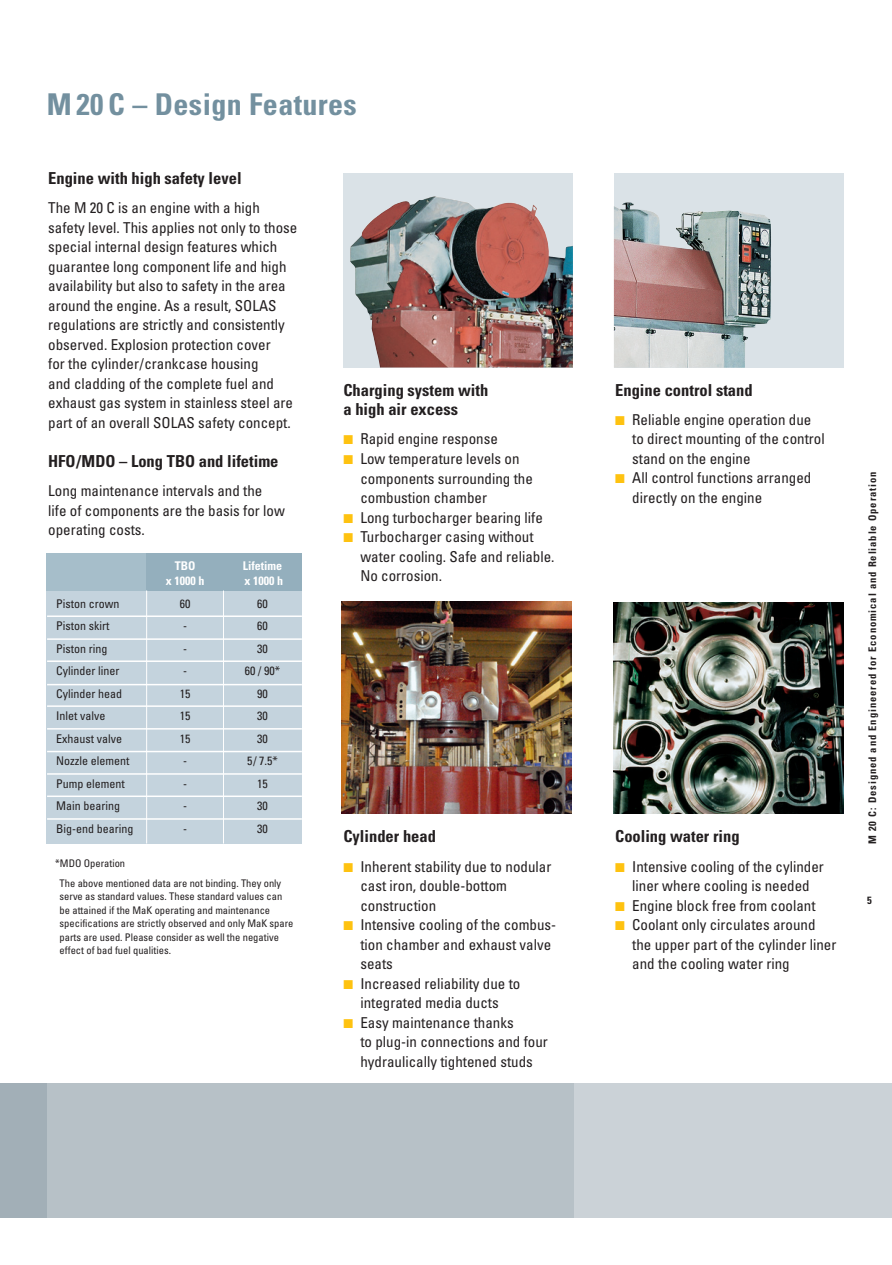
<style>
.page{position:relative;width:892px;height:1265px;background:#fff}
.page>*{position:absolute;margin:0;border:0;box-sizing:border-box;transform-origin:0 0}
.t1{font:700 condensed 30px "Univers";letter-spacing:.015em;color:#73909f}
.t2{font:700 condensed 16.5px/19.5px "Univers";color:#231f20}
.t3{font:condensed 15px/19.5px "Univers";color:#231f20}
.t4{font:condensed 12px "Univers";color:#231f20}
.t5{font:700 condensed 12px "Univers";color:#fff}
.t6{font:condensed 10.5px/13.5px "Univers";color:#231f20}
.t7{font:700 condensed 10.5px "Univers";letter-spacing:.09em;color:#231f20}
.s1{color:#fec210}
</style>
<div class="page">
<div style="left:47px;top:579px;width:255px;height:264px;background:#c4d3dd"></div>
<div style="left:614px;top:173px;width:229px;height:194px;background:#dae2e7"></div>
<img style="left:614px;top:202px;width:157px;height:165px">
<img style="left:614px;top:602px;width:229px;height:211px">
<div style="left:343px;top:173px;width:230px;height:194px;background:#dae2e7"></div>
<img style="left:350px;top:196px;width:223px;height:171px">
<img style="left:342px;top:602px;width:229px;height:211px">
<div style="left:47px;top:553px;width:255px;height:38px;background:#a6beca"></div>
<div style="left:147px;top:553px;width:155px;height:38px;background:#94afbd"></div>
<hr style="left:47px;top:615px;width:255px;height:2px;background:#fff">
<hr style="left:47px;top:638px;width:255px;height:1px;background:#fff">
<hr style="left:47px;top:660px;width:255px;height:2px;background:#fff">
<hr style="left:47px;top:683px;width:255px;height:2px;background:#fff">
<hr style="left:47px;top:705px;width:255px;height:1px;background:#fff">
<hr style="left:47px;top:728px;width:255px;height:1px;background:#fff">
<hr style="left:47px;top:750px;width:255px;height:2px;background:#fff">
<hr style="left:47px;top:773px;width:255px;height:1px;background:#fff">
<hr style="left:47px;top:795px;width:255px;height:2px;background:#fff">
<hr style="left:47px;top:818px;width:255px;height:1px;background:#fff">
<hr style="left:223px;top:590px;width:1px;height:253px;background:#fff">
<hr style="left:146px;top:590px;width:1px;height:253px;background:#fff">
<div style="left:0;top:1083px;width:183px;height:134px;background:#a2afb7"></div>
<div style="left:47px;top:1083px;width:680px;height:134px;background:#b7c1c7"></div>
<div style="left:574px;top:1083px;width:318px;height:134px;background:#cbd2d7"></div>
<h1 class="t1" style="left:47px;top:94px;width:312px">M 20 C – Design Features</h1>
<p class="t2" style="left:48px;top:170px;width:195px">Engine with high safety level</p>
<p class="t3" style="left:48px;top:199px;width:251px">The M 20 C is an engine with a high safety level. This applies not only to those special internal design features which guarantee long component life and high availability but also to safety in the area around the engine. As a result, SOLAS regulations are strictly and consistently observed. Explosion protection cover<br>for the cylinder/crankcase housing<br>and cladding of the complete fuel and exhaust gas system in stainless steel are part of an overall SOLAS safety concept.</p>
<p class="t2" style="left:48px;top:453px;width:232px">HFO/MDO – Long TBO and lifetime</p>
<p class="t3" style="left:48px;top:482px;width:238px">Long maintenance intervals and the<br>life of components are the basis for low operating costs.</p>
<p class="t5" style="left:175px;top:561px;width:22px">TBO</p>
<p class="t5" style="left:243px;top:561px;width:41px">Lifetime</p>
<p class="t5" style="left:166px;top:576px;width:40px">x 1000 h</p>
<p class="t5" style="left:244px;top:576px;width:40px">x 1000 h</p>
<p class="t4" style="left:56px;top:599px;width:65px">Piston crown</p>
<p class="t4" style="left:180px;top:599px;width:12px">60</p>
<p class="t4" style="left:257px;top:599px;width:12px">60</p>
<p class="t4" style="left:56px;top:621px;width:55px">Piston skirt</p>
<p class="t4" style="left:183px;top:621px;width:5px">-</p>
<p class="t4" style="left:257px;top:621px;width:12px">60</p>
<p class="t4" style="left:56px;top:644px;width:53px">Piston ring</p>
<p class="t4" style="left:183px;top:644px;width:5px">-</p>
<p class="t4" style="left:257px;top:644px;width:12px">30</p>
<p class="t4" style="left:56px;top:666px;width:65px">Cylinder liner</p>
<p class="t4" style="left:183px;top:666px;width:5px">-</p>
<p class="t4" style="left:245px;top:666px;width:37px">60 / 90*</p>
<p class="t4" style="left:56px;top:689px;width:67px">Cylinder head</p>
<p class="t4" style="left:180px;top:689px;width:12px">15</p>
<p class="t4" style="left:257px;top:689px;width:12px">90</p>
<p class="t4" style="left:56px;top:711px;width:51px">Inlet valve</p>
<p class="t4" style="left:180px;top:711px;width:12px">15</p>
<p class="t4" style="left:257px;top:711px;width:12px">30</p>
<p class="t4" style="left:56px;top:734px;width:67px">Exhaust valve</p>
<p class="t4" style="left:180px;top:734px;width:12px">15</p>
<p class="t4" style="left:257px;top:734px;width:12px">30</p>
<p class="t4" style="left:56px;top:756px;width:75px">Nozzle element</p>
<p class="t4" style="left:183px;top:756px;width:5px">-</p>
<p class="t4" style="left:247px;top:756px;width:32px">5/ 7.5*</p>
<p class="t4" style="left:56px;top:779px;width:70px">Pump element</p>
<p class="t4" style="left:183px;top:779px;width:5px">-</p>
<p class="t4" style="left:257px;top:779px;width:12px">15</p>
<p class="t4" style="left:56px;top:801px;width:65px">Main bearing</p>
<p class="t4" style="left:183px;top:801px;width:5px">-</p>
<p class="t4" style="left:257px;top:801px;width:12px">30</p>
<p class="t4" style="left:56px;top:824px;width:79px">Big-end bearing</p>
<p class="t4" style="left:183px;top:824px;width:5px">-</p>
<p class="t4" style="left:257px;top:824px;width:12px">30</p>
<p class="t6" style="left:55px;top:857px;width:71px">*MDO Operation</p>
<p class="t6" style="left:60px;top:876px;width:235px">The above mentioned data are not binding. They only serve as standard values. These standard values can be attained if the MaK operating and maintenance specifications are strictly observed and only MaK spare parts are used. Please consider as well the negative effect of bad fuel qualities.</p>
<p class="t2" style="left:343px;top:382px;width:146px">Charging system with a high air excess</p>
<p class="t3" style="left:343px;top:430px;width:156px"><span class="s1">■</span> Rapid engine response</p>
<p class="t3" style="left:360px;top:450px;width:174px;text-indent:-17px"><span class="s1">■</span> Low temperature levels on components surrounding the combustion chamber</p>
<p class="t3" style="left:343px;top:508px;width:201px"><span class="s1">■</span> Long turbocharger bearing life</p>
<p class="t3" style="left:360px;top:528px;width:196px;text-indent:-17px"><span class="s1">■</span> Turbocharger casing without water cooling. Safe and reliable.<br>No corrosion.</p>
<p class="t2" style="left:343px;top:828px;width:94px">Cylinder head</p>
<p class="t3" style="left:360px;top:857px;width:192px;text-indent:-17px"><span class="s1">■</span> Inherent stability due to nodular cast iron, double-bottom construction</p>
<p class="t3" style="left:360px;top:916px;width:197px;text-indent:-17px"><span class="s1">■</span> Intensive cooling of the combus&shy;tion chamber and exhaust valve seats</p>
<p class="t3" style="left:343px;top:974px;width:178px;text-align:center"><span class="s1">■</span> Increased reliability due to integrated media ducts</p>
<p class="t3" style="left:360px;top:1013px;width:189px;text-indent:-17px"><span class="s1">■</span> Easy maintenance thanks<br>to plug-in connections and four hydraulically tightened studs</p>
<p class="t2" style="left:615px;top:382px;width:139px">Engine control stand</p>
<p class="t3" style="left:632px;top:411px;width:194px;text-indent:-17px"><span class="s1">■</span> Reliable engine operation due to direct mounting of the control stand on the engine</p>
<p class="t3" style="left:632px;top:469px;width:181px;text-indent:-17px"><span class="s1">■</span> All control functions arranged directly on the engine</p>
<p class="t2" style="left:615px;top:828px;width:126px">Cooling water ring</p>
<p class="t3" style="left:615px;top:857px;width:210px;text-align:center"><span class="s1">■</span> Intensive cooling of the cylinder liner where cooling is needed</p>
<p class="t3" style="left:615px;top:896px;width:202px"><span class="s1">■</span> Engine block free from coolant</p>
<p class="t3" style="left:632px;top:916px;width:206px;text-indent:-17px"><span class="s1">■</span> Coolant only circulates around the upper part of the cylinder liner and the cooling water ring</p>
<p class="t7" style="left:868px;top:844px;width:374px;rotate:-90deg">M 20 C: Designed and Engineered for Economical and Reliable Operation</p>
<p class="t7" style="left:867px;top:896px;width:6px">5</p>
</div>
